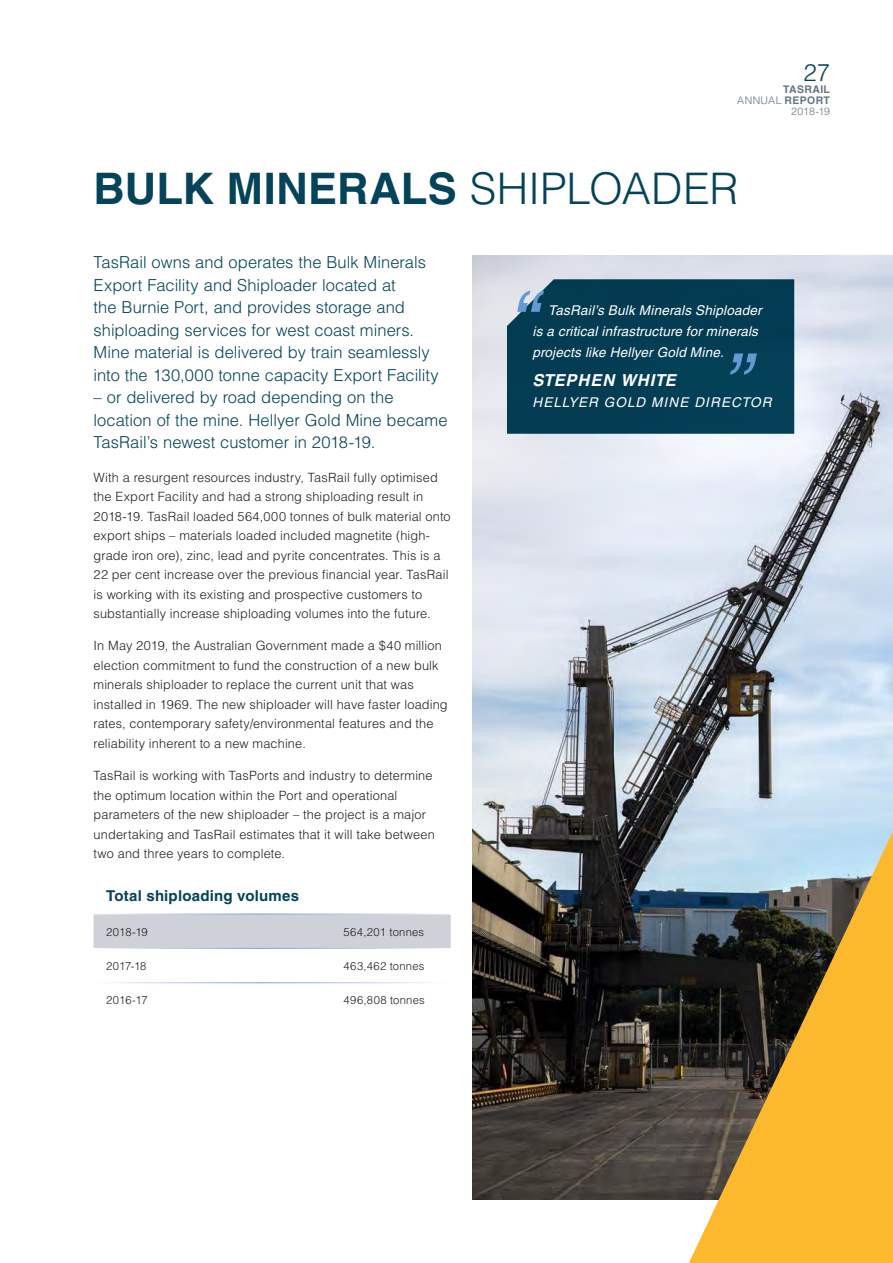
<style>
.page{position:relative;width:893px;height:1263px;background:#fff}
.page>*{position:absolute;margin:0;border:0;box-sizing:border-box;transform-origin:0 0}
.t1{font:700 43.5px "Helvetica";letter-spacing:.005em;color:#044359}
.t2{font:300 24px "Helvetica";color:#044359}
.t3{font:300 16.5px/22.5px "Helvetica";color:#044359}
.t4{font:italic 700 16.5px "Helvetica";letter-spacing:.045em;color:#fff}
.t5{font:700 15px "Helvetica";letter-spacing:.015em;color:#044359}
.t6{font:italic 13.5px/21px "Helvetica";letter-spacing:.015em;color:#fff}
.t7{font:italic 13.5px "Helvetica";letter-spacing:.085em;color:#fff}
.t8{font:300 12.75px/19.5px "Helvetica";letter-spacing:.01em;color:#231f20}
.t9{font:300 11.25px "Helvetica";letter-spacing:.02em;color:#231f20}
.t10{font:700 10.5px/10.9px "Helvetica";letter-spacing:.035em;color:#657587;text-align:right}
.s1{font-weight:300}
</style>
<div class="page">
<div style="left:94px;top:915px;width:357px;height:33px;background:#ced1d8"></div>
<img style="left:472px;top:255px;width:421px;height:944px">
<svg style="left:689px;top:831px;width:204px;height:432px;background:#aa8c48"></svg>
<div style="left:507px;top:279px;width:287px;height:155px;background:#033c53"></div>
<h2 class="t2" style="left:803px;top:58px;width:28px">27</h2>
<p class="t10" style="left:737px;top:84px;width:94px">TASRAIL<br><span class="s1">ANNUAL</span> REPORT<br><span class="s1">2018-19</span></p>
<h1 class="t1" style="left:94px;top:163px;width:646px">BULK MINERALS <span class="s1">SHIPLOADER</span></h1>
<p class="t3" style="left:94px;top:251px;width:347px">TasRail owns and operates the Bulk Minerals Export Facility and Shiploader located at<br>the Burnie Port, and provides storage and shiploading services for west coast miners.<br>Mine material is delivered by train seamlessly into the 130,000 tonne capacity Export Facility</p>
<p class="t3" style="left:94px;top:386px;width:356px">– or delivered by road depending on the location of the mine. Hellyer Gold Mine became<br>TasRail’s newest customer in 2018-19.</p>
<p class="t8" style="left:94px;top:467px;width:359px">With a resurgent resources industry, TasRail fully optimised the Export Facility and had a strong shiploading result in 2018-19. TasRail loaded 564,000 tonnes of bulk material onto export ships – materials loaded included magnetite (high&shy;grade iron ore), zinc, lead and pyrite concentrates. This is a 22 per cent increase over the previous financial year. TasRail is working with its existing and prospective customers to substantially increase shiploading volumes into the future.</p>
<p class="t8" style="left:94px;top:636px;width:356px">In May 2019, the Australian Government made a $40 million election commitment to fund the construction of a new bulk minerals shiploader to replace the current unit that was installed in 1969. The new shiploader will have faster loading rates, contemporary safety/environmental features and the reliability inherent to a new machine.</p>
<p class="t8" style="left:94px;top:765px;width:343px">TasRail is working with TasPorts and industry to determine the optimum location within the Port and operational parameters of the new shiploader – the project is a major undertaking and TasRail estimates that it will take between two and three years to complete.</p>
<p class="t5" style="left:106px;top:887px;width:194px">Total shiploading volumes</p>
<p class="t9" style="left:106px;top:925px;width:43px">2018-19</p>
<p class="t9" style="left:344px;top:925px;width:82px">564,201 tonnes</p>
<p class="t9" style="left:106px;top:959px;width:42px">2017-18</p>
<p class="t9" style="left:344px;top:959px;width:82px">463,462 tonnes</p>
<p class="t9" style="left:106px;top:993px;width:43px">2016-17</p>
<p class="t9" style="left:344px;top:993px;width:83px">496,808 tonnes</p>
<p class="t6" style="left:532px;top:300px;width:231px;text-indent:16px">TasRail’s Bulk Minerals Shiploader is a critical infrastructure for minerals projects like Hellyer Gold Mine.</p>
<p class="t4" style="left:532px;top:370px;width:145px">STEPHEN WHITE</p>
<p class="t7" style="left:532px;top:395px;width:240px">HELLYER GOLD MINE DIRECTOR</p>
</div>
